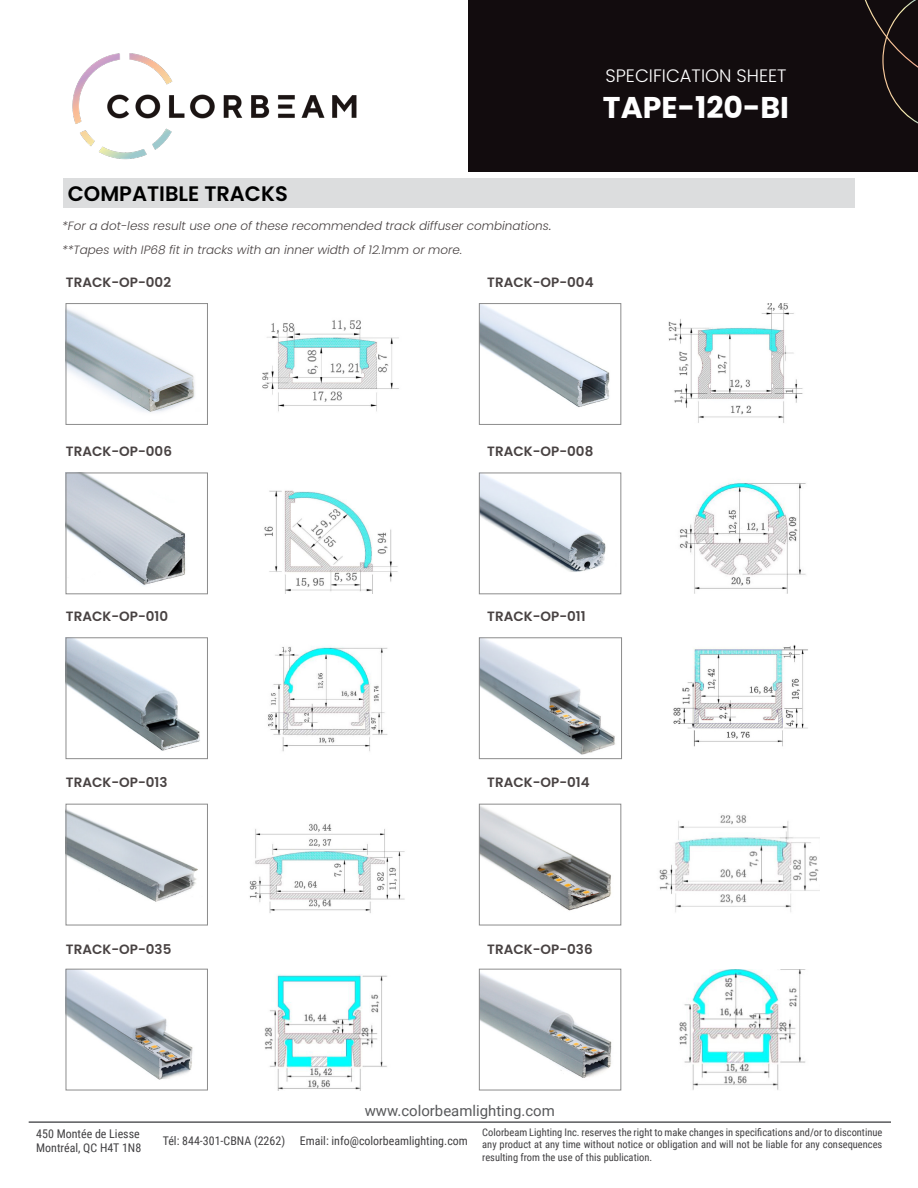
<style>
.page{position:relative;width:918px;height:1188px;background:#fff}
.page>*{position:absolute;margin:0;border:0;box-sizing:border-box;transform-origin:0 0}
.t1{font:700 30px "Poppins";color:#fff}
.t2{font:600 21px "Poppins";color:#000}
.t3{font:300 18px "Poppins";color:#fff}
.t4{font:15px "Roboto";color:#58595b}
.t5{font:600 13.5px "Poppins";color:#484242}
.t6{font:italic 300 12px/23.5px "Poppins";color:#484242}
.t7{font:12px/14.4px "Roboto Condensed";color:#414042}
.t8{font:10.5px/12.6px "Roboto Condensed";color:#414042;text-align:justify}
.s1{font-size:13.5px}
</style>
<div class="page">
<hr style="left:29px;top:1121px;width:862px;height:2px;background:#58595b">
<div style="left:468px;top:0;width:450px;height:171px;background:#120c0e"></div>
<svg style="left:865px;top:0;width:53px;height:124px"></svg>
<img style="left:72px;top:53px;width:285px;height:107px">
<img style="left:68px;top:309px;width:127px;height:104px">
<div style="left:66px;top:303px;width:142px;height:122px;border:1px solid #8c8c8c"></div>
<img style="left:68px;top:475px;width:118px;height:111px">
<div style="left:66px;top:473px;width:142px;height:121px;border:1px solid #8c8c8c"></div>
<img style="left:68px;top:810px;width:130px;height:92px">
<div style="left:66px;top:804px;width:142px;height:121px;border:1px solid #8c8c8c"></div>
<img style="left:68px;top:640px;width:132px;height:111px">
<div style="left:66px;top:638px;width:142px;height:121px;border:1px solid #8c8c8c"></div>
<img style="left:68px;top:971px;width:125px;height:109px">
<div style="left:66px;top:969px;width:142px;height:121px;border:1px solid #8c8c8c"></div>
<img style="left:262px;top:320px;width:137px;height:92px">
<img style="left:264px;top:490px;width:134px;height:104px">
<img style="left:481px;top:305px;width:129px;height:102px">
<div style="left:479px;top:303px;width:142px;height:122px;border:1px solid #8c8c8c"></div>
<img style="left:481px;top:475px;width:125px;height:97px">
<div style="left:479px;top:473px;width:142px;height:121px;border:1px solid #8c8c8c"></div>
<img style="left:668px;top:304px;width:135px;height:119px">
<img style="left:679px;top:481px;width:127px;height:113px">
<img style="left:249px;top:823px;width:156px;height:90px">
<img style="left:481px;top:806px;width:130px;height:105px">
<div style="left:479px;top:804px;width:142px;height:121px;border:1px solid #8c8c8c"></div>
<img style="left:659px;top:815px;width:161px;height:97px">
<img style="left:267px;top:646px;width:121px;height:106px">
<img style="left:481px;top:640px;width:134px;height:115px">
<div style="left:479px;top:638px;width:143px;height:121px;border:1px solid #8c8c8c"></div>
<img style="left:673px;top:645px;width:135px;height:102px">
<img style="left:264px;top:974px;width:123px;height:116px">
<img style="left:481px;top:973px;width:131px;height:105px">
<div style="left:479px;top:969px;width:142px;height:121px;border:1px solid #8c8c8c"></div>
<img style="left:679px;top:969px;width:127px;height:121px">
<div style="left:63px;top:178px;width:791px;height:30px;background:#dcddde"></div>
<h3 class="t3" style="left:606px;top:65px;width:183px">SPECIFICATION SHEET</h3>
<h1 class="t1" style="left:603px;top:90px;width:188px">TAPE-120-BI</h1>
<h2 class="t2" style="left:68px;top:181px;width:222px">COMPATIBLE TRACKS</h2>
<p class="t6" style="left:62px;top:214px;width:491px">*For a dot-less result use one of these recommended track diffuser combinations<span class="s1">. </span>**Tapes with IP68 fit in tracks with an inner width of 12.1mm or more.</p>
<p class="t5" style="left:66px;top:274px;width:107px">TRACK-OP-002</p>
<p class="t5" style="left:487px;top:274px;width:108px">TRACK-OP-004</p>
<p class="t5" style="left:66px;top:443px;width:108px">TRACK-OP-006</p>
<p class="t5" style="left:487px;top:443px;width:108px">TRACK-OP-008</p>
<p class="t5" style="left:66px;top:608px;width:104px">TRACK-OP-010</p>
<p class="t5" style="left:487px;top:608px;width:100px">TRACK-OP-011</p>
<p class="t5" style="left:66px;top:775px;width:103px">TRACK-OP-013</p>
<p class="t5" style="left:487px;top:775px;width:104px">TRACK-OP-014</p>
<p class="t5" style="left:66px;top:941px;width:107px">TRACK-OP-035</p>
<p class="t5" style="left:487px;top:941px;width:107px">TRACK-OP-036</p>
<h3 class="t4" style="left:365px;top:1100px;width:192px">www.colorbeamlighting.com</h3>
<p class="t7" style="left:36px;top:1126px;width:106px">450 Montée de Liesse<br>Montréal, QC H4T 1N8</p>
<p class="t7" style="left:300px;top:1133px;width:170px">Email: info@colorbeamlighting.com</p>
<p class="t8" style="left:482px;top:1125px;width:402px">Colorbeam Lighting Inc. reserves the right to make changes in specifications and/or to discontinue any product at any time without notice or obligation and will not be liable for any consequences resulting from the use of this publication.</p>
<p class="t7" style="left:163px;top:1133px;width:124px">Tél: 844-301-CBNA (2262)</p>
</div>
